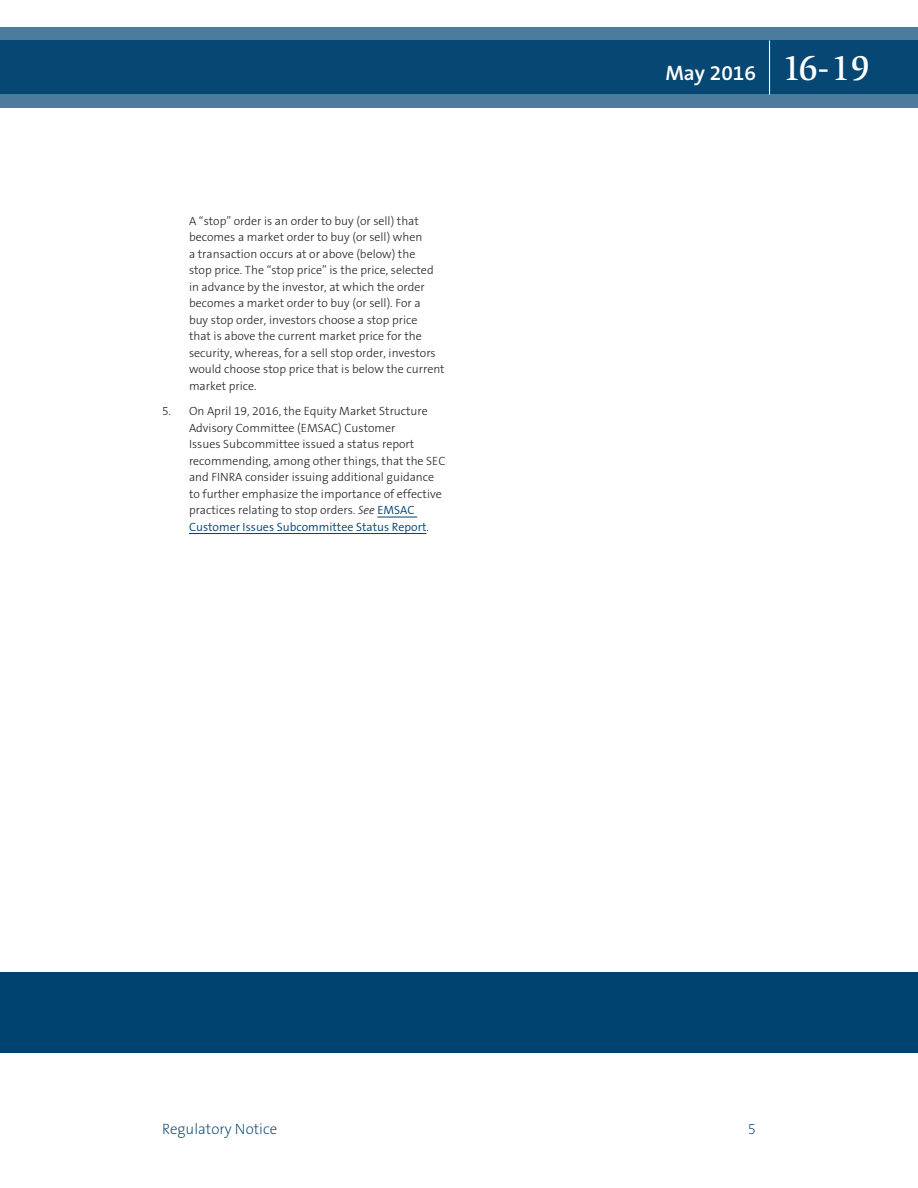
<style>
.page{position:relative;width:918px;height:1188px;background:#fff}
.page>*{position:absolute;margin:0;border:0;box-sizing:border-box;transform-origin:0 0}
.t1{font:600 21px "The Sans B6";color:#fff}
.t2{font:200 15px "The Sans B2";color:#004270}
.t3{font:300 12px/16.5px "The Sans B3";color:#231f20}
.t4{font:300 12px "The Sans B4";color:#004270}
.s1{font-style:italic}
.s2{font-family:"The Sans B4";color:#004270}
.s3{font-family:"The Sans B3";color:#231f20}
.s4{font-family:"Slimbach LT";font-weight:500;font-size:36px}
</style>
<div class="page">
<div style="left:0;top:972px;width:918px;height:81px;background:#004270"></div>
<svg style="left:0;top:27px;width:918px;height:81px;background:#1e5881"></svg>
<hr style="left:769px;top:40px;width:1px;height:54px;background:#fff">
<hr style="left:377px;top:517px;width:40px;height:1px;background:#004270">
<hr style="left:189px;top:533px;width:237px;height:1px;background:#004270">
<p class="t3" style="left:189px;top:213px;width:257px">A “stop” order is an order to buy (or sell) that becomes a market order to buy (or sell) when<br>a transaction occurs at or above (below) the<br>stop price. The “stop price” is the price, selected in advance by the investor, at which the order becomes a market order to buy (or sell). For a<br>buy stop order, investors choose a stop price<br>that is above the current market price for the security, whereas, for a sell stop order, investors would choose stop price that is below the current market price.</p>
<p class="t3" style="left:189px;top:403px;width:258px;text-indent:-27px">5. On April 19, 2016, the Equity Market Structure Advisory Committee (EMSAC) Customer<br>Issues Subcommittee issued a status report recommending, among other things, that the SEC and FINRA consider issuing additional guidance to further emphasize the importance of effective practices relating to stop orders. <span class="s1">See</span> <span class="s2">EMSAC</span></p>
<p class="t4" style="left:189px;top:520px;width:241px">Customer Issues Subcommittee Status Report<span class="s3">.</span></p>
<h1 class="t1" style="left:665px;top:62px;width:206px">May 2016 <span class="s4">16-19</span></h1>
<p class="t2" style="left:162px;top:1121px;width:117px">Regulatory Notice</p>
<p class="t2" style="left:748px;top:1121px;width:10px">5</p>
</div>
